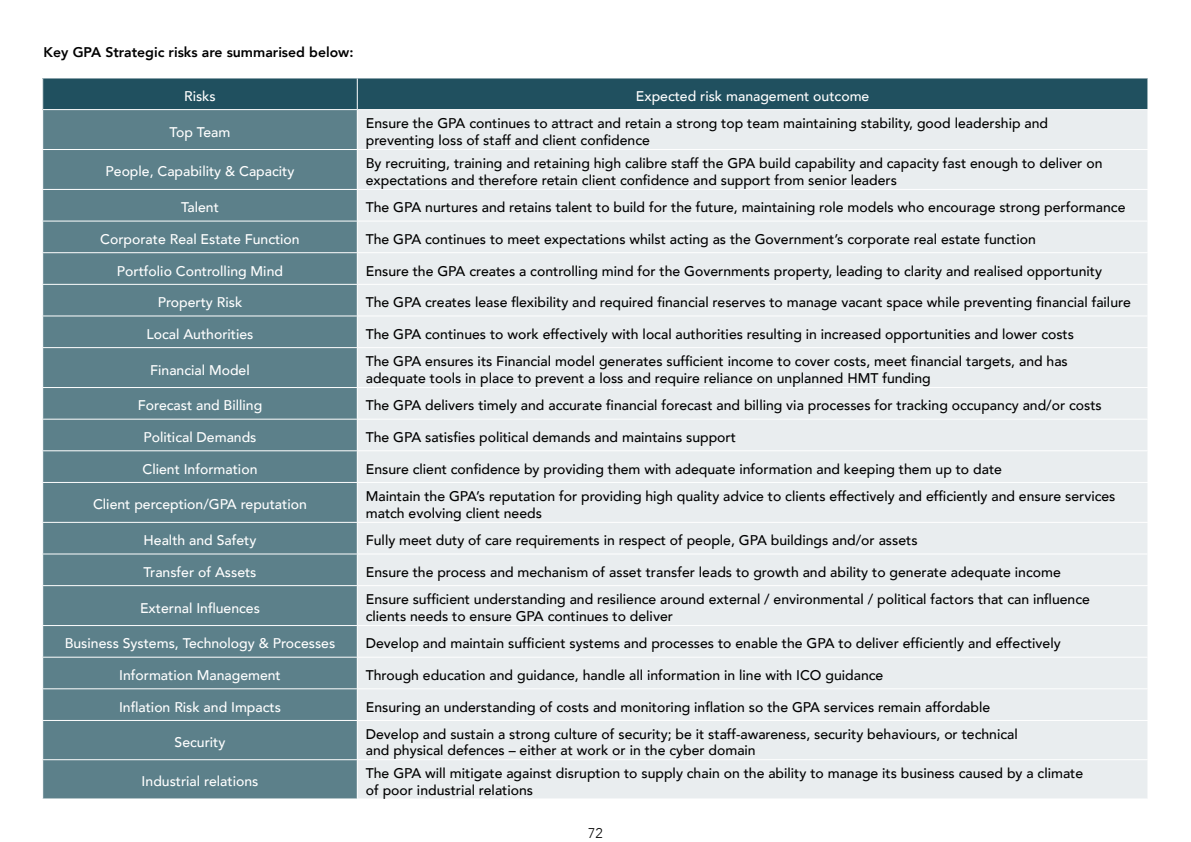
<style>
.page{position:relative;width:1191px;height:842px;background:#fff}
.page>*{position:absolute;margin:0;border:0;box-sizing:border-box;transform-origin:0 0}
.t1{font:500 14px/16.8px "Avenir";color:#000}
.t2{font:500 14px "Avenir";color:#fff}
.t3{font:800 14px "Avenir";color:#000}
.t4{font:300 14px "Avenir";color:#000}
</style>
<div class="page">
<div style="left:43px;top:78px;width:314px;height:32px;background:#20505f"></div>
<div style="left:357px;top:78px;width:791px;height:32px;background:#20505f"></div>
<div style="left:43px;top:110px;width:314px;height:688px;background:#5c808a"></div>
<div style="left:358px;top:110px;width:789px;height:688px;background:#e9edef"></div>
<hr style="left:42px;top:109px;width:315px;height:1px;background:#fff">
<hr style="left:42px;top:149px;width:315px;height:1px;background:#fff">
<hr style="left:357px;top:149px;width:791px;height:1px;background:#fff">
<hr style="left:42px;top:189px;width:315px;height:1px;background:#fff">
<hr style="left:357px;top:189px;width:791px;height:1px;background:#fff">
<hr style="left:42px;top:221px;width:315px;height:1px;background:#fff">
<hr style="left:357px;top:221px;width:791px;height:1px;background:#fff">
<hr style="left:42px;top:252px;width:315px;height:1px;background:#fff">
<hr style="left:357px;top:252px;width:791px;height:1px;background:#fff">
<hr style="left:42px;top:284px;width:315px;height:1px;background:#fff">
<hr style="left:357px;top:284px;width:791px;height:1px;background:#fff">
<hr style="left:42px;top:315px;width:315px;height:1px;background:#fff">
<hr style="left:357px;top:315px;width:791px;height:1px;background:#fff">
<hr style="left:42px;top:347px;width:315px;height:1px;background:#fff">
<hr style="left:357px;top:347px;width:791px;height:1px;background:#fff">
<hr style="left:42px;top:387px;width:315px;height:1px;background:#fff">
<hr style="left:357px;top:387px;width:791px;height:1px;background:#fff">
<hr style="left:42px;top:419px;width:315px;height:1px;background:#fff">
<hr style="left:357px;top:419px;width:791px;height:1px;background:#fff">
<hr style="left:42px;top:450px;width:315px;height:1px;background:#fff">
<hr style="left:357px;top:450px;width:791px;height:1px;background:#fff">
<hr style="left:42px;top:482px;width:315px;height:1px;background:#fff">
<hr style="left:357px;top:482px;width:791px;height:1px;background:#fff">
<hr style="left:42px;top:522px;width:315px;height:1px;background:#fff">
<hr style="left:357px;top:522px;width:791px;height:1px;background:#fff">
<hr style="left:42px;top:553px;width:315px;height:1px;background:#fff">
<hr style="left:357px;top:553px;width:791px;height:1px;background:#fff">
<hr style="left:42px;top:585px;width:315px;height:1px;background:#fff">
<hr style="left:357px;top:585px;width:791px;height:1px;background:#fff">
<hr style="left:42px;top:625px;width:315px;height:1px;background:#fff">
<hr style="left:357px;top:625px;width:791px;height:1px;background:#fff">
<hr style="left:42px;top:657px;width:315px;height:1px;background:#fff">
<hr style="left:357px;top:657px;width:791px;height:1px;background:#fff">
<hr style="left:42px;top:688px;width:315px;height:1px;background:#fff">
<hr style="left:357px;top:688px;width:791px;height:1px;background:#fff">
<hr style="left:42px;top:720px;width:315px;height:1px;background:#fff">
<hr style="left:357px;top:720px;width:791px;height:1px;background:#fff">
<hr style="left:42px;top:759px;width:315px;height:1px;background:#fff">
<hr style="left:357px;top:759px;width:791px;height:1px;background:#fff">
<hr style="left:357px;top:78px;width:1px;height:31px;background:#fff">
<hr style="left:1147px;top:78px;width:1px;height:31px;background:#fff">
<hr style="left:357px;top:109px;width:791px;height:1px;background:#fff">
<p class="t3" style="left:44px;top:41px;width:311px">Key GPA Strategic risks are summarised below:</p>
<p class="t2" style="left:184px;top:84px;width:33px">Risks</p>
<p class="t2" style="left:636px;top:84px;width:235px">Expected risk management outcome</p>
<p class="t2" style="left:170px;top:120px;width:62px">Top Team</p>
<p class="t1" style="left:366px;top:114px;width:684px">Ensure the GPA continues to attract and retain a strong top team maintaining stability, good leadership and preventing loss of staff and client confidence</p>
<p class="t2" style="left:106px;top:159px;width:190px">People, Capability &amp; Capacity</p>
<p class="t1" style="left:366px;top:154px;width:738px">By recruiting, training and retaining high calibre staff the GPA build capability and capacity fast enough to deliver on expectations and therefore retain client confidence and support from senior leaders</p>
<p class="t2" style="left:181px;top:195px;width:39px">Talent</p>
<p class="t1" style="left:366px;top:198px;width:761px">The GPA nurtures and retains talent to build for the future, maintaining role models who encourage strong performance</p>
<p class="t2" style="left:100px;top:227px;width:201px">Corporate Real Estate Function</p>
<p class="t1" style="left:366px;top:230px;width:671px">The GPA continues to meet expectations whilst acting as the Government’s corporate real estate function</p>
<p class="t2" style="left:117px;top:258px;width:167px">Portfolio Controlling Mind</p>
<p class="t1" style="left:366px;top:261px;width:737px">Ensure the GPA creates a controlling mind for the Governments property, leading to clarity and realised opportunity</p>
<p class="t2" style="left:158px;top:290px;width:86px">Property Risk</p>
<p class="t1" style="left:366px;top:293px;width:766px">The GPA creates lease flexibility and required financial reserves to manage vacant space while preventing financial failure</p>
<p class="t2" style="left:146px;top:322px;width:108px">Local Authorities</p>
<p class="t1" style="left:366px;top:325px;width:709px">The GPA continues to work effectively with local authorities resulting in increased opportunities and lower costs</p>
<p class="t2" style="left:150px;top:358px;width:101px">Financial Model</p>
<p class="t1" style="left:366px;top:352px;width:703px">The GPA ensures its Financial model generates sufficient income to cover costs, meet financial targets, and has adequate tools in place to prevent a loss and require reliance on unplanned HMT funding</p>
<p class="t2" style="left:138px;top:393px;width:126px">Forecast and Billing</p>
<p class="t1" style="left:366px;top:396px;width:737px">The GPA delivers timely and accurate financial forecast and billing via processes for tracking occupancy and/or costs</p>
<p class="t2" style="left:143px;top:425px;width:115px">Political Demands</p>
<p class="t1" style="left:366px;top:428px;width:372px">The GPA satisfies political demands and maintains support</p>
<p class="t2" style="left:142px;top:457px;width:116px">Client Information</p>
<p class="t1" style="left:366px;top:459px;width:637px">Ensure client confidence by providing them with adequate information and keeping them up to date</p>
<p class="t2" style="left:93px;top:492px;width:215px">Client perception/GPA reputation</p>
<p class="t1" style="left:366px;top:487px;width:751px">Maintain the GPA’s reputation for providing high quality advice to clients effectively and efficiently and ensure services match evolving client needs</p>
<p class="t2" style="left:144px;top:528px;width:114px">Health and Safety</p>
<p class="t1" style="left:366px;top:531px;width:553px">Fully meet duty of care requirements in respect of people, GPA buildings and/or assets</p>
<p class="t2" style="left:143px;top:560px;width:115px">Transfer of Assets</p>
<p class="t1" style="left:366px;top:563px;width:696px">Ensure the process and mechanism of asset transfer leads to growth and ability to generate adequate income</p>
<p class="t2" style="left:140px;top:595px;width:121px">External Influences</p>
<p class="t1" style="left:366px;top:590px;width:725px">Ensure sufficient understanding and resilience around external / environmental / political factors that can influence clients needs to ensure GPA continues to deliver</p>
<p class="t2" style="left:65px;top:631px;width:272px">Business Systems, Technology &amp; Processes</p>
<p class="t1" style="left:366px;top:634px;width:696px">Develop and maintain sufficient systems and processes to enable the GPA to deliver efficiently and effectively</p>
<p class="t2" style="left:119px;top:663px;width:163px">Information Management</p>
<p class="t1" style="left:366px;top:666px;width:519px">Through education and guidance, handle all information in line with ICO guidance</p>
<p class="t2" style="left:119px;top:694px;width:163px">Inflation Risk and Impacts</p>
<p class="t1" style="left:366px;top:697px;width:626px">Ensuring an understanding of costs and monitoring inflation so the GPA services remain affordable</p>
<p class="t2" style="left:175px;top:730px;width:52px">Security</p>
<p class="t1" style="left:366px;top:725px;width:653px">Develop and sustain a strong culture of security; be it staff-awareness, security behaviours, or technical and physical defences – either at work or in the cyber domain</p>
<p class="t2" style="left:142px;top:769px;width:118px">Industrial relations</p>
<p class="t1" style="left:366px;top:764px;width:719px">The GPA will mitigate against disruption to supply chain on the ability to manage its business caused by a climate of poor industrial relations</p>
<p class="t4" style="left:588px;top:824px;width:16px">72</p>
</div>
